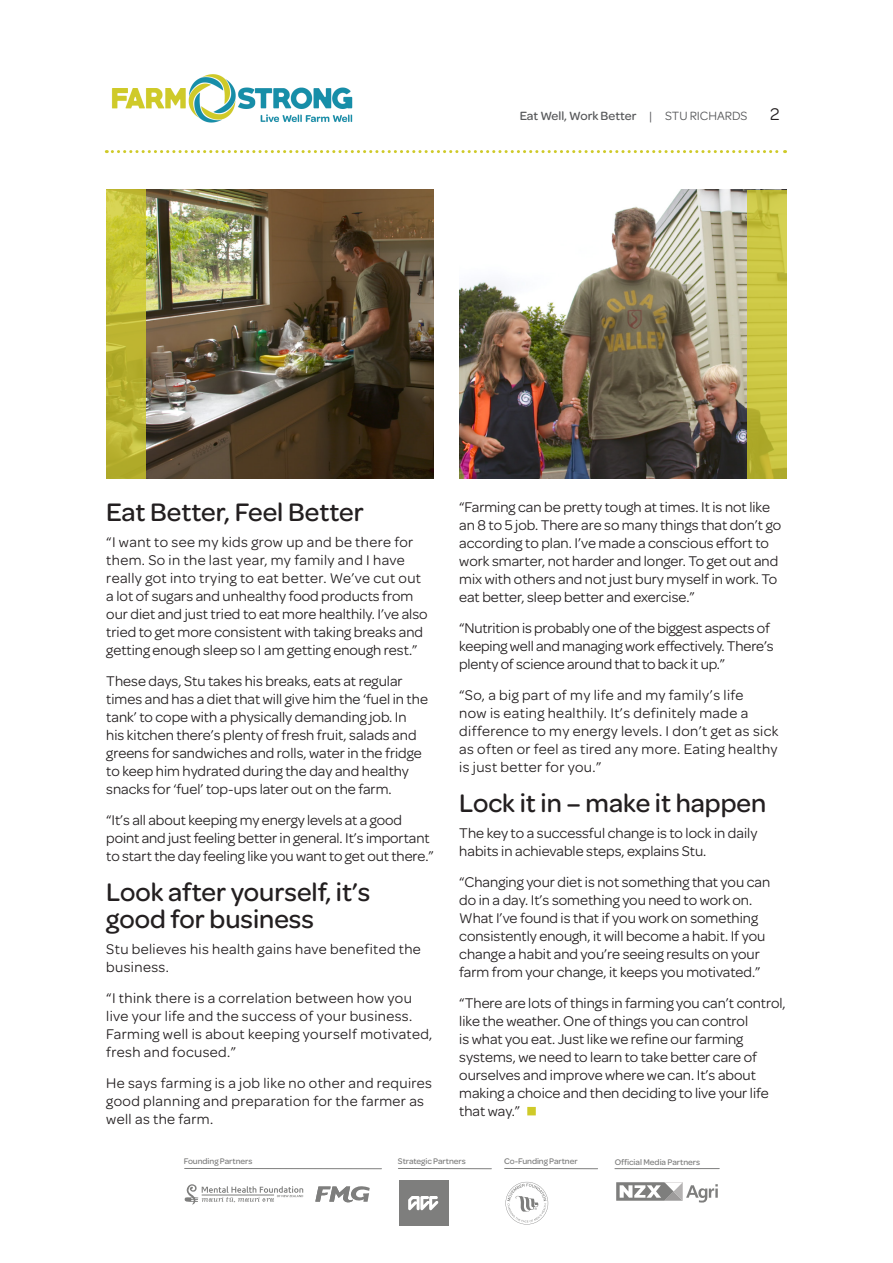
<style>
.page{position:relative;width:893px;height:1263px;background:#fff}
.page>*{position:absolute;margin:0;border:0;box-sizing:border-box;transform-origin:0 0}
.FS_Head_2{font:500 27px/27px "Omnes";color:#231f20}
.t1{font:18px "Omnes";color:#231f20}
.FS_Body{font:15px/18px "Omnes";color:#231f20}
.FS_Body-2{font:15px/18px "Omnes";letter-spacing:.025em;color:#231f20}
.t2{font:500 12.75px "Omnes";color:#57585a}
.t3{font:500 8.7px "Omnes";letter-spacing:-.005em;color:#7e7e7d}
.s1{font-weight:400}
</style>
<div class="page">
<img style="left:111px;top:74px;width:242px;height:49px">
<svg style="left:106px;top:150px;width:679px;height:3px"></svg>
<img style="left:459px;top:189px;width:328px;height:289px">
<img style="left:146px;top:189px;width:288px;height:289px">
<svg style="left:106px;top:189px;width:40px;height:290px;background:#beba33"></svg>
<svg style="left:747px;top:190px;width:40px;height:288px;background:#c7c240"></svg>
<svg style="left:527px;top:1107px;width:9px;height:8px"></svg>
<svg style="left:315px;top:1186px;width:55px;height:16px"></svg>
<svg style="left:185px;top:1184px;width:118px;height:20px"></svg>
<hr style="left:185px;top:1168px;width:196px;height:1px;background:#7e7e7d">
<div style="left:399px;top:1181px;width:49px;height:45px;background:#7e7e7d"></div>
<svg style="left:408px;top:1196px;width:30px;height:14px"></svg>
<hr style="left:398px;top:1168px;width:93px;height:1px;background:#7e7e7d">
<svg style="left:505px;top:1182px;width:43px;height:42px"></svg>
<hr style="left:615px;top:1168px;width:104px;height:1px;background:#7e7e7d">
<svg style="left:616px;top:1182px;width:102px;height:20px"></svg>
<hr style="left:505px;top:1168px;width:93px;height:1px;background:#7e7e7d">
<p class="t2" style="left:520px;top:107px;width:229px">Eat Well, Work Better <span class="s1">| STU RICHARDS</span></p>
<p class="t1" style="left:770px;top:102px;width:11px">2</p>
<p class="FS_Head_2" style="left:106px;top:497px;width:259px">Eat Better, Feel Better</p>
<p class="FS_Body" style="left:106px;top:532px;width:323px">“I want to see my kids grow up and be there for them. So in the last year, my family and I have really got into trying to eat better. We’ve cut out a lot of sugars and unhealthy food products from our diet and just tried to eat more healthily. I’ve also tried to get more consistent with taking breaks and getting enough sleep so I am getting enough rest.”</p>
<p class="FS_Body" style="left:106px;top:671px;width:323px">These days, Stu takes his breaks, eats at regular times and has a diet that will give him the ‘fuel in the tank’ to cope with a physically demanding job. In his kitchen there’s plenty of fresh fruit, salads and greens for sandwiches and rolls, water in the fridge to keep him hydrated during the day and healthy snacks for ‘fuel’ top-ups later out on the farm.</p>
<p class="FS_Body" style="left:106px;top:810px;width:329px">“It’s all about keeping my energy levels at a good point and just feeling better in general. It’s important to start the day feeling like you want to get out there.”</p>
<p class="FS_Head_2" style="left:106px;top:876px;width:266px">Look after yourself, it’s good for business</p>
<p class="FS_Body-2" style="left:106px;top:939px;width:316px">Stu believes his health gains have benefited the business.</p>
<p class="FS_Body-2" style="left:106px;top:988px;width:328px">“I think there is a correlation between how you live your life and the success of your business.<br>Farming well is about keeping yourself motivated, fresh and focused.”</p>
<p class="FS_Body-2" style="left:106px;top:1073px;width:327px">He says farming is a job like no other and requires good planning and preparation for the farmer as well as the farm.</p>
<p class="FS_Body" style="left:459px;top:497px;width:323px">“Farming can be pretty tough at times. It is not like an 8 to 5 job. There are so many things that don’t go according to plan. I’ve made a conscious effort to work smarter, not harder and longer. To get out and mix with others and not just bury myself in work. To eat better, sleep better and exercise.”</p>
<p class="FS_Body" style="left:459px;top:618px;width:316px">“Nutrition is probably one of the biggest aspects of keeping well and managing work effectively. There’s plenty of science around that to back it up.”</p>
<p class="FS_Body-2" style="left:459px;top:685px;width:321px">“So, a big part of my life and my family’s life<br>now is eating healthily. It’s definitely made a difference to my energy levels. I don’t get as sick as often or feel as tired any more. Eating healthy is just better for you.”</p>
<p class="FS_Head_2" style="left:459px;top:788px;width:308px">Lock it in – make it happen</p>
<p class="FS_Body" style="left:459px;top:823px;width:300px">The key to a successful change is to lock in daily habits in achievable steps, explains Stu.</p>
<p class="FS_Body" style="left:459px;top:872px;width:312px">“Changing your diet is not something that you can do in a day. It’s something you need to work on.<br>What I’ve found is that if you work on something consistently enough, it will become a habit. If you change a habit and you’re seeing results on your farm from your change, it keeps you motivated.”</p>
<p class="FS_Body" style="left:459px;top:993px;width:328px">“There are lots of things in farming you can’t control, like the weather. One of things you can control<br>is what you eat. Just like we refine our farming systems, we need to learn to take better care of ourselves and improve where we can. It’s about making a choice and then deciding to live your life that way.”</p>
<p class="t3" style="left:184px;top:1155px;width:70px">Founding Partners</p>
<p class="t3" style="left:398px;top:1155px;width:69px">Strategic Partners</p>
<p class="t3" style="left:504px;top:1155px;width:75px">Co-Funding Partner</p>
<p class="t3" style="left:615px;top:1156px;width:87px">Official Media Partners</p>
</div>
